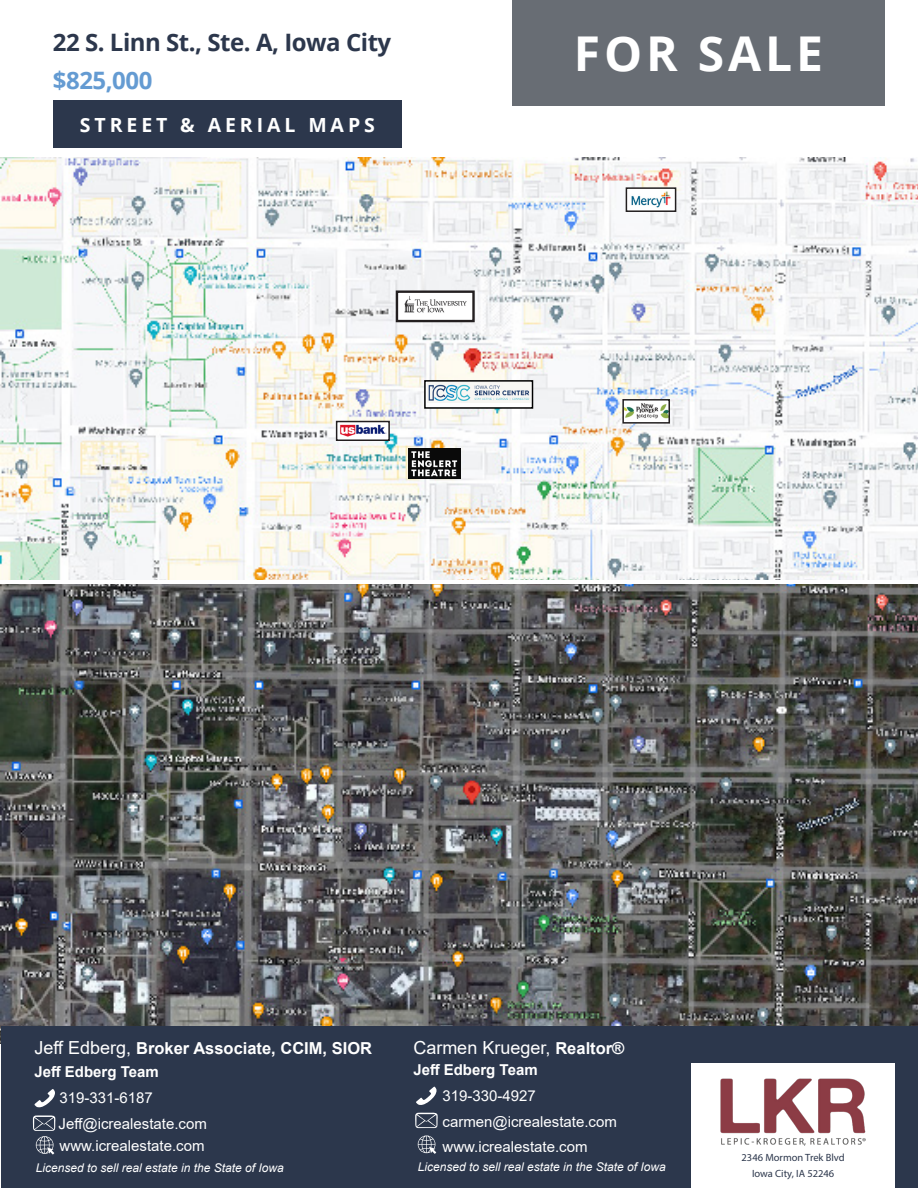
<style>
.page{position:relative;width:918px;height:1188px;background:#fff}
.page>*{position:absolute;margin:0;border:0;box-sizing:border-box;transform-origin:0 0}
.t1{font:700 48px "Open Sans";letter-spacing:.08em;color:#fff}
.t2{font:700 24px "Open Sans";letter-spacing:-.02em;color:#2c374c}
.t3{font:700 24px "Open Sans";letter-spacing:-.02em;color:#649bd2}
.t4{font:700 19.5px "Open Sans";letter-spacing:.2em;color:#fff}
.t5{font:18px "Arial";color:#fff}
.t6{font:700 16.5px "Arial";color:#fff}
.t7{font:15px "Arial";color:#fff}
.t8{font:700 15px "Arial";color:#fff}
.t9{font:italic 12px "Arial";color:#fff}
.t10{font:10.5px "Myriad Pro";color:#2c374c}
.s1{font-weight:400;font-size:18px}
.s2{font-weight:700;font-size:16.5px}
</style>
<div class="page">
<img style="left:1px;top:158px;width:917px;height:421px">
<div style="left:53px;top:101px;width:349px;height:47px;background:#2c374c"></div>
<img style="left:1px;top:585px;width:917px;height:458px">
<div style="left:2px;top:1027px;width:916px;height:161px;background:#2c374c"></div>
<div style="left:692px;top:1063px;width:203px;height:125px;background:#fff"></div>
<img style="left:720px;top:1078px;width:146px;height:68px">
<svg style="left:34px;top:1089px;width:21px;height:18px"></svg>
<svg style="left:416px;top:1086px;width:21px;height:19px"></svg>
<svg style="left:415px;top:1112px;width:23px;height:16px"></svg>
<svg style="left:33px;top:1115px;width:22px;height:40px"></svg>
<svg style="left:418px;top:1135px;width:18px;height:19px"></svg>
<div style="left:512px;top:0;width:373px;height:106px;background:#686d74"></div>
<img style="left:399px;top:293px;width:73px;height:26px">
<div style="left:396px;top:290px;width:79px;height:32px;border:2px solid #231f20"></div>
<img style="left:339px;top:424px;width:48px;height:14px">
<div style="left:336px;top:421px;width:54px;height:20px;border:2px solid #231f20"></div>
<img style="left:629px;top:190px;width:44px;height:19px">
<div style="left:626px;top:187px;width:50px;height:25px;border:2px solid #231f20"></div>
<img style="left:409px;top:449px;width:51px;height:30px">
<img style="left:625px;top:402px;width:42px;height:19px">
<div style="left:622px;top:399px;width:48px;height:25px;border:2px solid #231f20"></div>
<div style="left:425px;top:381px;width:107px;height:27px;background:#fff"></div>
<img style="left:427px;top:383px;width:103px;height:20px">
<div style="left:424px;top:380px;width:109px;height:29px;border:2px solid #000"></div>
<p class="t2" style="left:53px;top:26px;width:340px">22 S. Linn St., Ste. A, Iowa City</p>
<p class="t3" style="left:53px;top:63px;width:101px">$825,000</p>
<p class="t4" style="left:80px;top:111px;width:296px">STREET &amp; AERIAL MAPS</p>
<p class="t1" style="left:574px;top:20px;width:251px">FOR SALE</p>
<p class="t6" style="left:34px;top:1037px;width:339px"><span class="s1">Jeff Edberg,</span> Broker Associate, CCIM, SIOR</p>
<p class="t8" style="left:34px;top:1061px;width:126px">Jeff Edberg Team</p>
<p class="t7" style="left:60px;top:1087px;width:95px">319-331-6187</p>
<p class="t7" style="left:59px;top:1113px;width:150px">Jeff@icrealestate.com</p>
<p class="t7" style="left:60px;top:1136px;width:147px">www.icrealestate.com</p>
<p class="t5" style="left:413px;top:1035px;width:213px">Carmen Krueger, <span class="s2">Realtor®</span></p>
<p class="t8" style="left:413px;top:1059px;width:126px">Jeff Edberg Team</p>
<p class="t7" style="left:443px;top:1085px;width:95px">319-330-4927</p>
<p class="t7" style="left:443px;top:1111px;width:176px">carmen@icrealestate.com</p>
<p class="t7" style="left:443px;top:1137px;width:147px">www.icrealestate.com</p>
<p class="t9" style="left:36px;top:1160px;width:250px">Licensed to sell real estate in the State of Iowa</p>
<p class="t9" style="left:418px;top:1159px;width:250px">Licensed to sell real estate in the State of Iowa</p>
<p class="t10" style="left:742px;top:1151px;width:105px">2346 Mormon Trek Blvd</p>
<p class="t10" style="left:752px;top:1167px;width:84px">Iowa City, IA 52246</p>
</div>
